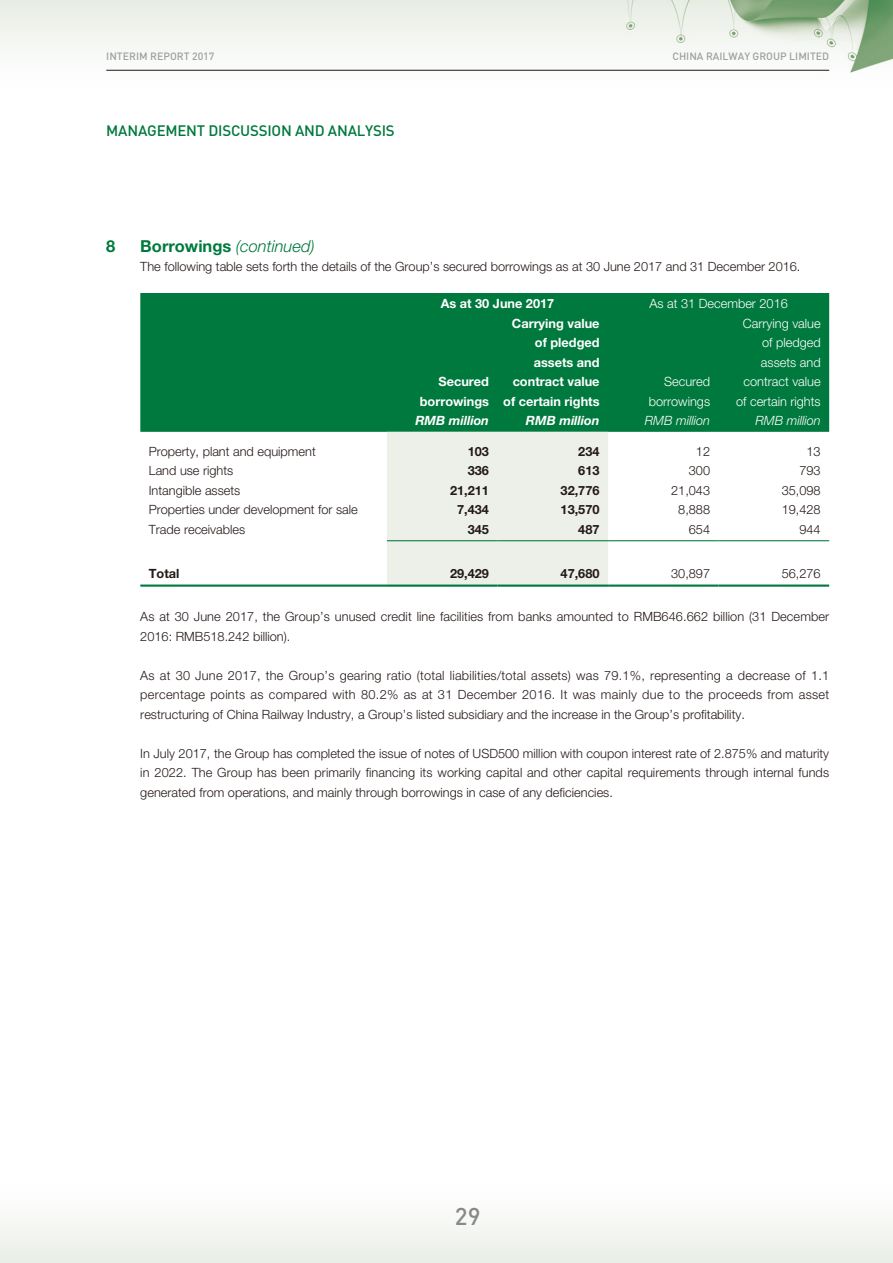
<style>
.page{position:relative;width:893px;height:1263px;background:#fff}
.page>*{position:absolute;margin:0;border:0;box-sizing:border-box;transform-origin:0 0}
.t1{font:500 24px "DIN";color:#898989}
.t2{font:italic 300 16.5px "Helvetica Neue LT Std";color:#00793e}
.t3{font:700 16.5px "Helvetica Neue LT Std";color:#00793e}
.t4{font:500 15px "DIN";letter-spacing:-.015em;color:#00793e}
.t5{font:300 12.75px/19.5px "Helvetica Neue LT Std";color:#231916;text-align:justify}
.t6{font:300 12.75px/19.5px "Helvetica Neue LT Std";color:#fff;text-align:right}
.t7{font:700 12.75px/19.5px "Helvetica Neue LT Std";color:#fff;text-align:right}
.t8{font:700 12.75px "Helvetica Neue LT Std";color:#231916}
.t9{font:italic 700 12.75px "Helvetica Neue LT Std";color:#fff}
.t10{font:italic 300 12.75px "Helvetica Neue LT Std";color:#fff}
.t11{font:500 10.5px "DIN";color:#9f9fa0}
.s1{font-weight:700;font-style:normal}
</style>
<div class="page">
<img style="left:0;top:0;width:893px;height:1263px">
<hr style="left:106px;top:70px;width:723px;height:1px;background:#231916">
<div style="left:140px;top:293px;width:689px;height:139px;background:#00793e"></div>
<div style="left:387px;top:432px;width:221px;height:152px;background:#edf0e9"></div>
<hr style="left:387px;top:540px;width:110px;height:1px;background:#00793e">
<hr style="left:497px;top:540px;width:111px;height:1px;background:#00793e">
<hr style="left:608px;top:540px;width:111px;height:1px;background:#00793e">
<hr style="left:719px;top:540px;width:110px;height:1px;background:#00793e">
<hr style="left:140px;top:584px;width:247px;height:3px;background:#00793e">
<hr style="left:387px;top:584px;width:110px;height:3px;background:#00793e">
<hr style="left:497px;top:584px;width:111px;height:3px;background:#00793e">
<hr style="left:608px;top:584px;width:111px;height:3px;background:#00793e">
<hr style="left:719px;top:584px;width:110px;height:3px;background:#00793e">
<p class="t11" style="left:106px;top:52px;width:110px">INTERIM REPORT 2017</p>
<p class="t11" style="left:672px;top:52px;width:158px">CHINA RAILWAY GROUP LIMITED</p>
<p class="t4" style="left:106px;top:125px;width:290px">MANAGEMENT DISCUSSION AND ANALYSIS</p>
<p class="t3" style="left:106px;top:240px;width:11px">8</p>
<p class="t2" style="left:140px;top:240px;width:176px"><span class="s1">Borrowings</span> (continued)</p>
<p class="t5" style="left:140px;top:257px;width:662px">The following table sets forth the details of the Group’s secured borrowings as at 30 June 2017 and 31 December 2016.</p>
<p class="t7" style="left:441px;top:296px;width:115px">As at 30 June 2017</p>
<p class="t6" style="left:649px;top:294px;width:140px">As at 31 December 2016</p>
<p class="t7" style="left:420px;top:374px;width:71px">Secured borrowings</p>
<p class="t7" style="left:503px;top:315px;width:98px">Carrying value of pledged assets and contract value of certain rights</p>
<p class="t6" style="left:649px;top:372px;width:63px">Secured borrowings</p>
<p class="t6" style="left:736px;top:314px;width:86px">Carrying value of pledged assets and contract value of certain rights</p>
<p class="t9" style="left:415px;top:416px;width:75px">RMB million</p>
<p class="t9" style="left:526px;top:416px;width:75px">RMB million</p>
<p class="t10" style="left:645px;top:416px;width:67px">RMB million</p>
<p class="t10" style="left:755px;top:416px;width:67px">RMB million</p>
<p class="t5" style="left:149px;top:441px;width:168px">Property, plant and equipment</p>
<p class="t8" style="left:468px;top:446px;width:23px">103</p>
<p class="t8" style="left:578px;top:446px;width:23px">234</p>
<p class="t5" style="left:696px;top:441px;width:16px">12</p>
<p class="t5" style="left:806px;top:441px;width:16px">13</p>
<p class="t5" style="left:149px;top:461px;width:86px">Land use rights</p>
<p class="t8" style="left:468px;top:466px;width:23px">336</p>
<p class="t8" style="left:578px;top:466px;width:23px">613</p>
<p class="t5" style="left:689px;top:461px;width:23px">300</p>
<p class="t5" style="left:799px;top:461px;width:23px">793</p>
<p class="t5" style="left:149px;top:480px;width:93px">Intangible assets</p>
<p class="t8" style="left:450px;top:485px;width:40px">21,211</p>
<p class="t8" style="left:561px;top:485px;width:40px">32,776</p>
<p class="t5" style="left:671px;top:480px;width:40px">21,043</p>
<p class="t5" style="left:782px;top:480px;width:40px">35,098</p>
<p class="t5" style="left:149px;top:500px;width:211px">Properties under development for sale</p>
<p class="t8" style="left:457px;top:505px;width:33px">7,434</p>
<p class="t8" style="left:561px;top:505px;width:40px">13,570</p>
<p class="t5" style="left:678px;top:500px;width:33px">8,888</p>
<p class="t5" style="left:782px;top:500px;width:40px">19,428</p>
<p class="t5" style="left:149px;top:519px;width:98px">Trade receivables</p>
<p class="t8" style="left:468px;top:524px;width:23px">345</p>
<p class="t8" style="left:578px;top:524px;width:23px">487</p>
<p class="t5" style="left:689px;top:519px;width:23px">654</p>
<p class="t5" style="left:799px;top:519px;width:23px">944</p>
<p class="t8" style="left:149px;top:569px;width:32px">Total</p>
<p class="t8" style="left:450px;top:569px;width:40px">29,429</p>
<p class="t8" style="left:561px;top:569px;width:40px">47,680</p>
<p class="t5" style="left:671px;top:564px;width:40px">30,897</p>
<p class="t5" style="left:782px;top:564px;width:40px">56,276</p>
<p class="t5" style="left:140px;top:607px;width:690px">As at 30 June 2017, the Group’s unused credit line facilities from banks amounted to RMB646.662 billion (31 December<br>2016: RMB518.242 billion).</p>
<p class="t5" style="left:140px;top:666px;width:690px">As at 30 June 2017, the Group’s gearing ratio (total liabilities/total assets) was 79.1%, representing a decrease of 1.1 percentage points as compared with 80.2% as at 31 December 2016. It was mainly due to the proceeds from asset restructuring of China Railway Industry, a Group’s listed subsidiary and the increase in the Group’s profitability.</p>
<p class="t5" style="left:140px;top:744px;width:690px">In July 2017, the Group has completed the issue of notes of USD500 million with coupon interest rate of 2.875% and maturity in 2022. The Group has been primarily financing its working capital and other capital requirements through internal funds generated from operations, and mainly through borrowings in case of any deficiencies.</p>
<p class="t1" style="left:455px;top:1207px;width:27px">29</p>
</div>
